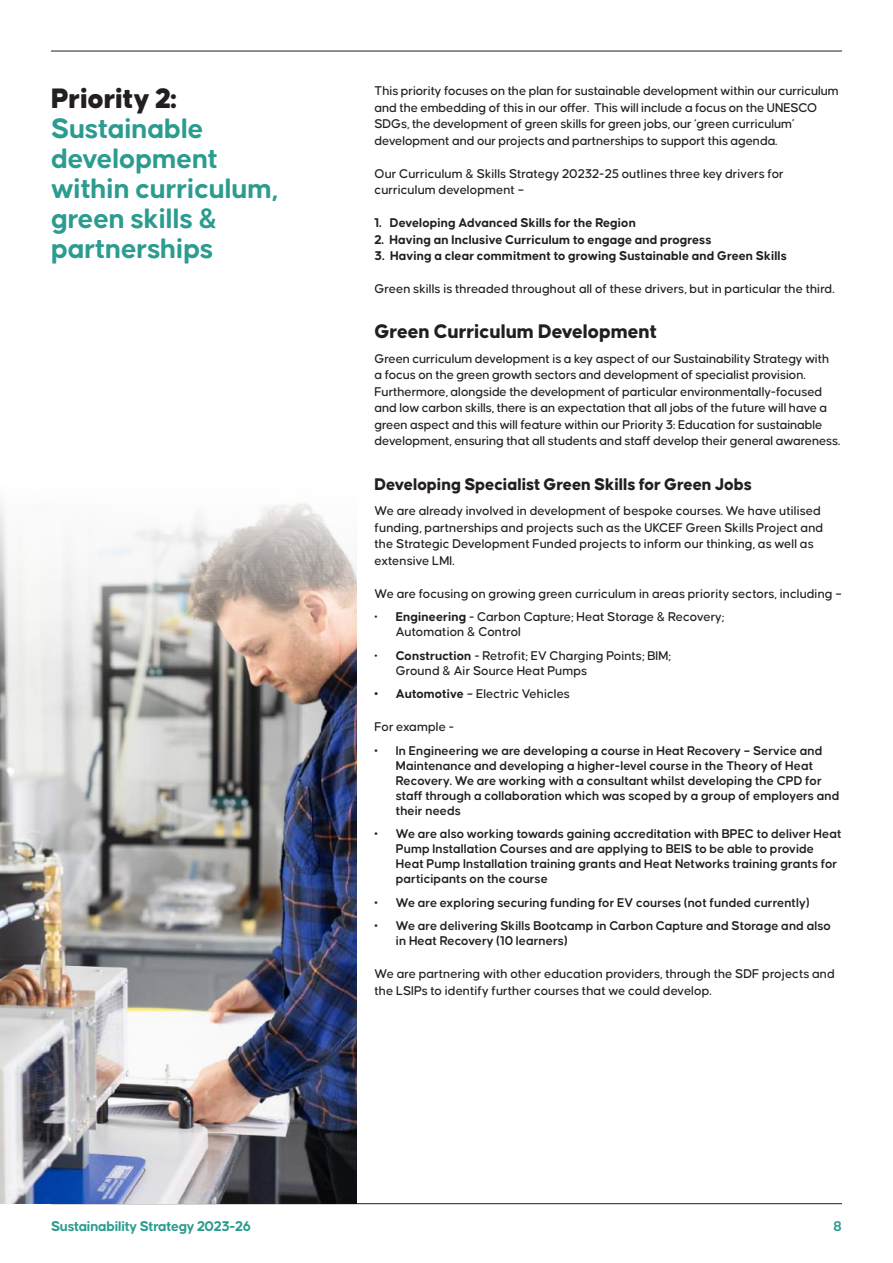
<style>
.page{position:relative;width:893px;height:1263px;background:#fff}
.page>*{position:absolute;margin:0;border:0;box-sizing:border-box;transform-origin:0 0}
.t1{font:700 30px/30px "Causten Round";letter-spacing:-.01em;color:#2b9c8f}
.t2{font:900 30px "Causten Round";letter-spacing:-.01em;color:#231f20}
.t3{font:800 21px "Causten Round";letter-spacing:-.01em;color:#231f20}
.t4{font:800 18px "Causten Round";letter-spacing:-.01em;color:#231f20}
.t5{font:700 15px "Causten Round";letter-spacing:-.02em;color:#2b9c8f}
.t6{font:500 13.5px/16.5px "Causten Round";letter-spacing:-.01em;color:#231f20}
.t7{font:600 13.5px/15px "Causten Round";color:#231f20}
.t8{font:700 13.5px "Causten Round";color:#231f20}
.s1{font-weight:700}
</style>
<div class="page">
<hr style="left:51px;top:51px;width:791px;height:1px;background:#231f20">
<hr style="left:51px;top:1203px;width:791px;height:1px;background:#231f20">
<img style="left:0;top:503px;width:357px;height:700px">
<h1 class="t2" style="left:51px;top:81px;width:128px">Priority 2:</h1>
<h1 class="t1" style="left:51px;top:112px;width:229px">Sustainable development within curriculum, green skills &amp; partnerships</h1>
<p class="t6" style="left:375px;top:82px;width:466px">This priority focuses on the plan for sustainable development within our curriculum and the embedding of this in our offer. This will include a focus on the UNESCO SDGs, the development of green skills for green jobs, our ‘green curriculum’ development and our projects and partnerships to support this agenda.</p>
<p class="t6" style="left:375px;top:165px;width:411px">Our Curriculum &amp; Skills Strategy 20232-25 outlines three key drivers for curriculum development –</p>
<p class="t8" style="left:375px;top:215px;width:263px">1. Developing Advanced Skills for the Region</p>
<p class="t8" style="left:375px;top:232px;width:338px">2. Having an Inclusive Curriculum to engage and progress</p>
<p class="t8" style="left:375px;top:248px;width:414px">3. Having a clear commitment to growing Sustainable and Green Skills</p>
<p class="t6" style="left:375px;top:280px;width:461px">Green skills is threaded throughout all of these drivers, but in particular the third.</p>
<h2 class="t3" style="left:375px;top:319px;width:284px">Green Curriculum Development</h2>
<p class="t6" style="left:375px;top:350px;width:467px">Green curriculum development is a key aspect of our Sustainability Strategy with a focus on the green growth sectors and development of specialist provision.<br>Furthermore, alongside the development of particular environmentally-focused and low carbon skills, there is an expectation that all jobs of the future will have a green aspect and this will feature within our Priority 3: Education for sustainable development, ensuring that all students and staff develop their general awareness.</p>
<h3 class="t4" style="left:375px;top:474px;width:379px">Developing Specialist Green Skills for Green Jobs</h3>
<p class="t6" style="left:375px;top:502px;width:450px">We are already involved in development of bespoke courses. We have utilised funding, partnerships and projects such as the UKCEF Green Skills Project and the Strategic Development Funded projects to inform our thinking, as well as extensive LMI.</p>
<p class="t6" style="left:375px;top:585px;width:469px">We are focusing on growing green curriculum in areas priority sectors, including –</p>
<p class="t6" style="left:396px;top:609px;width:330px;line-height:15px;text-indent:-21px">• <span class="s1">Engineering</span> - Carbon Capture; Heat Storage &amp; Recovery;<br>Automation &amp; Control</p>
<p class="t6" style="left:396px;top:648px;width:277px;line-height:15px;text-indent:-21px">• <span class="s1">Construction</span> - Retrofit; EV Charging Points; BIM;<br>Ground &amp; Air Source Heat Pumps</p>
<p class="t6" style="left:375px;top:685px;width:197px"><span class="s1">• Automotive</span> – Electric Vehicles</p>
<p class="t6" style="left:375px;top:718px;width:81px">For example -</p>
<p class="t7" style="left:396px;top:743px;width:445px;text-indent:-21px">• In Engineering we are developing a course in Heat Recovery – Service and Maintenance and developing a higher-level course in the Theory of Heat Recovery. We are working with a consultant whilst developing the CPD for staff through a collaboration which was scoped by a group of employers and their needs</p>
<p class="t7" style="left:396px;top:826px;width:447px;text-indent:-21px">• We are also working towards gaining accreditation with BPEC to deliver Heat Pump Installation Courses and are applying to BEIS to be able to provide Heat Pump Installation training grants and Heat Networks training grants for participants on the course</p>
<p class="t7" style="left:375px;top:895px;width:437px">• We are exploring securing funding for EV courses (not funded currently)</p>
<p class="t7" style="left:396px;top:918px;width:437px;text-indent:-21px">• We are delivering Skills Bootcamp in Carbon Capture and Storage and also in Heat Recovery (10 learners)</p>
<p class="t6" style="left:375px;top:965px;width:462px">We are partnering with other education providers, through the SDF projects and the LSIPs to identify further courses that we could develop.</p>
<p class="t5" style="left:51px;top:1217px;width:202px">Sustainability Strategy 2023-26</p>
<p class="t5" style="left:833px;top:1217px;width:10px">8</p>
</div>
